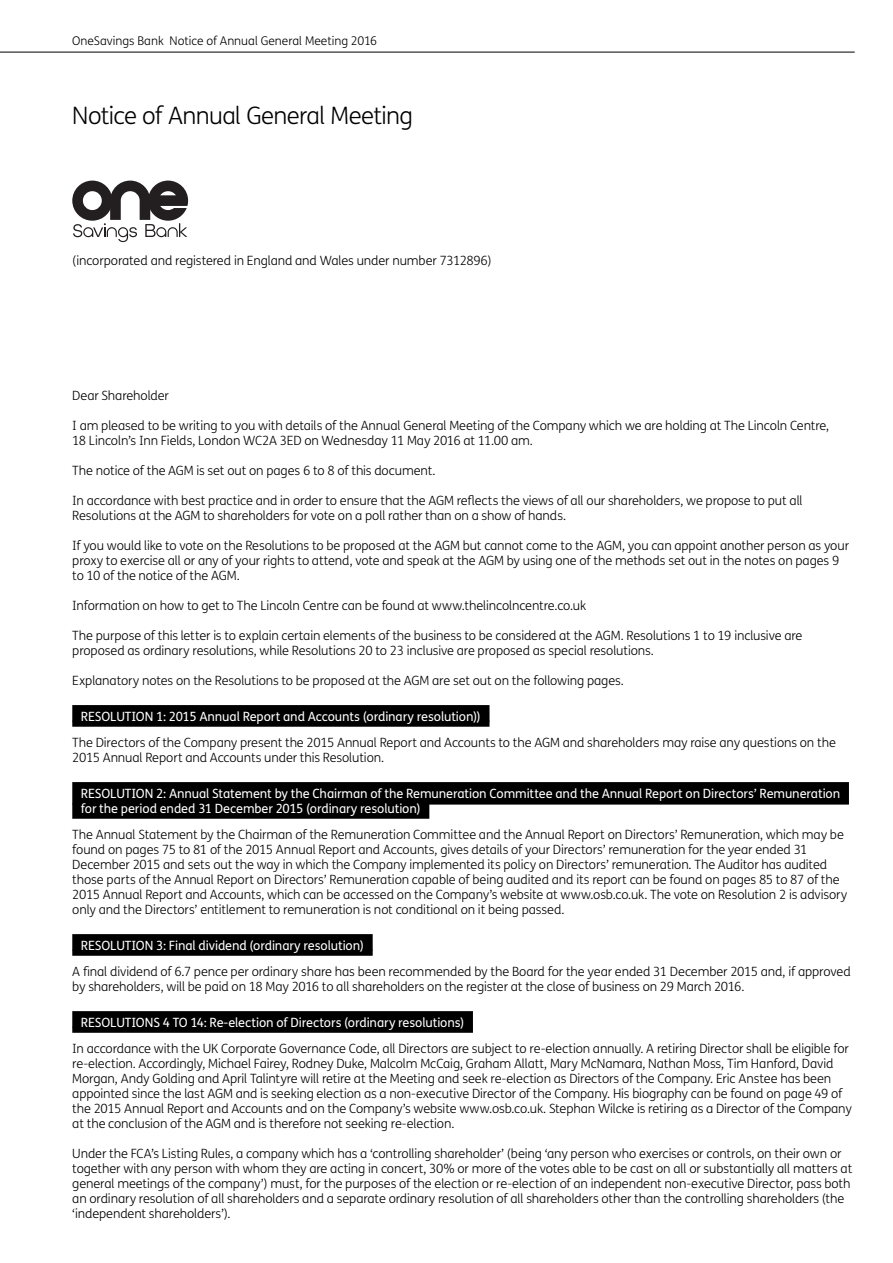
<style>
.page{position:relative;width:893px;height:1263px;background:#fff}
.page>*{position:absolute;margin:0;border:0;box-sizing:border-box;transform-origin:0 0}
.t1{font:300 24px "FS Me";letter-spacing:-.025em;color:#000}
.t2{font:300 12.75px/15px "FS Me";letter-spacing:-.01em;color:#000}
.t3{font:12.75px/15px "FS Me";letter-spacing:-.01em;color:#fff}
.t4{font:300 12px "FS Me";color:#000}
</style>
<div class="page">
<hr style="left:0;top:52px;width:855px;height:1px;background:#000">
<svg style="left:72px;top:181px;width:116px;height:61px"></svg>
<div style="left:72px;top:705px;width:417px;height:16px;background:#000"></div>
<div style="left:72px;top:721px;width:417px;height:6px;background:#000"></div>
<div style="left:72px;top:782px;width:777px;height:22px;background:#000"></div>
<div style="left:72px;top:804px;width:357px;height:15px;background:#000"></div>
<div style="left:72px;top:934px;width:301px;height:16px;background:#000"></div>
<div style="left:72px;top:950px;width:301px;height:6px;background:#000"></div>
<div style="left:72px;top:1011px;width:401px;height:17px;background:#000"></div>
<div style="left:72px;top:1027px;width:401px;height:6px;background:#000"></div>
<p class="t4" style="left:72px;top:33px;width:307px">OneSavings Bank Notice of Annual General Meeting 2016</p>
<h1 class="t1" style="left:72px;top:100px;width:342px">Notice of Annual General Meeting</h1>
<p class="t2" style="left:72px;top:252px;width:421px">(incorporated and registered in England and Wales under number 7312896)</p>
<p class="t2" style="left:72px;top:387px;width:98px">Dear Shareholder</p>
<p class="t2" style="left:72px;top:417px;width:758px">I am pleased to be writing to you with details of the Annual General Meeting of the Company which we are holding at The Lincoln Centre,<br>18 Lincoln’s Inn Fields, London WC2A 3ED on Wednesday 11 May 2016 at 11.00 am.</p>
<p class="t2" style="left:72px;top:462px;width:365px">The notice of the AGM is set out on pages 6 to 8 of this document.</p>
<p class="t2" style="left:72px;top:492px;width:732px">In accordance with best practice and in order to ensure that the AGM reflects the views of all our shareholders, we propose to put all<br>Resolutions at the AGM to shareholders for vote on a poll rather than on a show of hands.</p>
<p class="t2" style="left:72px;top:537px;width:778px">If you would like to vote on the Resolutions to be proposed at the AGM but cannot come to the AGM, you can appoint another person as your proxy to exercise all or any of your rights to attend, vote and speak at the AGM by using one of the methods set out in the notes on pages 9 to 10 of the notice of the AGM.</p>
<p class="t2" style="left:72px;top:597px;width:515px">Information on how to get to The Lincoln Centre can be found at www.thelincolncentre.co.uk</p>
<p class="t2" style="left:72px;top:627px;width:732px">The purpose of this letter is to explain certain elements of the business to be considered at the AGM. Resolutions 1 to 19 inclusive are proposed as ordinary resolutions, while Resolutions 20 to 23 inclusive are proposed as special resolutions.</p>
<p class="t2" style="left:72px;top:672px;width:553px">Explanatory notes on the Resolutions to be proposed at the AGM are set out on the following pages.</p>
<p class="t3" style="left:81px;top:709px;width:401px">RESOLUTION 1: 2015 Annual Report and Accounts (ordinary resolution))</p>
<p class="t2" style="left:72px;top:734px;width:765px">The Directors of the Company present the 2015 Annual Report and Accounts to the AGM and shareholders may raise any questions on the<br>2015 Annual Report and Accounts under this Resolution.</p>
<p class="t3" style="left:81px;top:786px;width:761px">RESOLUTION 2: Annual Statement by the Chairman of the Remuneration Committee and the Annual Report on Directors’ Remuneration for the period ended 31 December 2015 (ordinary resolution)</p>
<p class="t2" style="left:72px;top:826px;width:776px">The Annual Statement by the Chairman of the Remuneration Committee and the Annual Report on Directors’ Remuneration, which may be found on pages 75 to 81 of the 2015 Annual Report and Accounts, gives details of your Directors’ remuneration for the year ended 31<br>December 2015 and sets out the way in which the Company implemented its policy on Directors’ remuneration. The Auditor has audited those parts of the Annual Report on Directors’ Remuneration capable of being audited and its report can be found on pages 85 to 87 of the 2015 Annual Report and Accounts, which can be accessed on the Company’s website at www.osb.co.uk. The vote on Resolution 2 is advisory only and the Directors’ entitlement to remuneration is not conditional on it being passed.</p>
<p class="t3" style="left:81px;top:938px;width:285px">RESOLUTION 3: Final dividend (ordinary resolution)</p>
<p class="t2" style="left:72px;top:963px;width:780px">A final dividend of 6.7 pence per ordinary share has been recommended by the Board for the year ended 31 December 2015 and, if approved by shareholders, will be paid on 18 May 2016 to all shareholders on the register at the close of business on 29 March 2016.</p>
<p class="t3" style="left:81px;top:1015px;width:385px">RESOLUTIONS 4 TO 14: Re-election of Directors (ordinary resolutions)</p>
<p class="t2" style="left:72px;top:1040px;width:781px">In accordance with the UK Corporate Governance Code, all Directors are subject to re-election annually. A retiring Director shall be eligible for re-election. Accordingly, Michael Fairey, Rodney Duke, Malcolm McCaig, Graham Allatt, Mary McNamara, Nathan Moss, Tim Hanford, David Morgan, Andy Golding and April Talintyre will retire at the Meeting and seek re-election as Directors of the Company. Eric Anstee has been appointed since the last AGM and is seeking election as a non-executive Director of the Company. His biography can be found on page 49 of the 2015 Annual Report and Accounts and on the Company’s website www.osb.co.uk. Stephan Wilcke is retiring as a Director of the Company at the conclusion of the AGM and is therefore not seeking re-election.</p>
<p class="t2" style="left:72px;top:1145px;width:781px">Under the FCA’s Listing Rules, a company which has a ‘controlling shareholder’ (being ‘any person who exercises or controls, on their own or together with any person with whom they are acting in concert, 30% or more of the votes able to be cast on all or substantially all matters at general meetings of the company’) must, for the purposes of the election or re-election of an independent non-executive Director, pass both an ordinary resolution of all shareholders and a separate ordinary resolution of all shareholders other than the controlling shareholders (the ‘independent shareholders’).</p>
</div>
